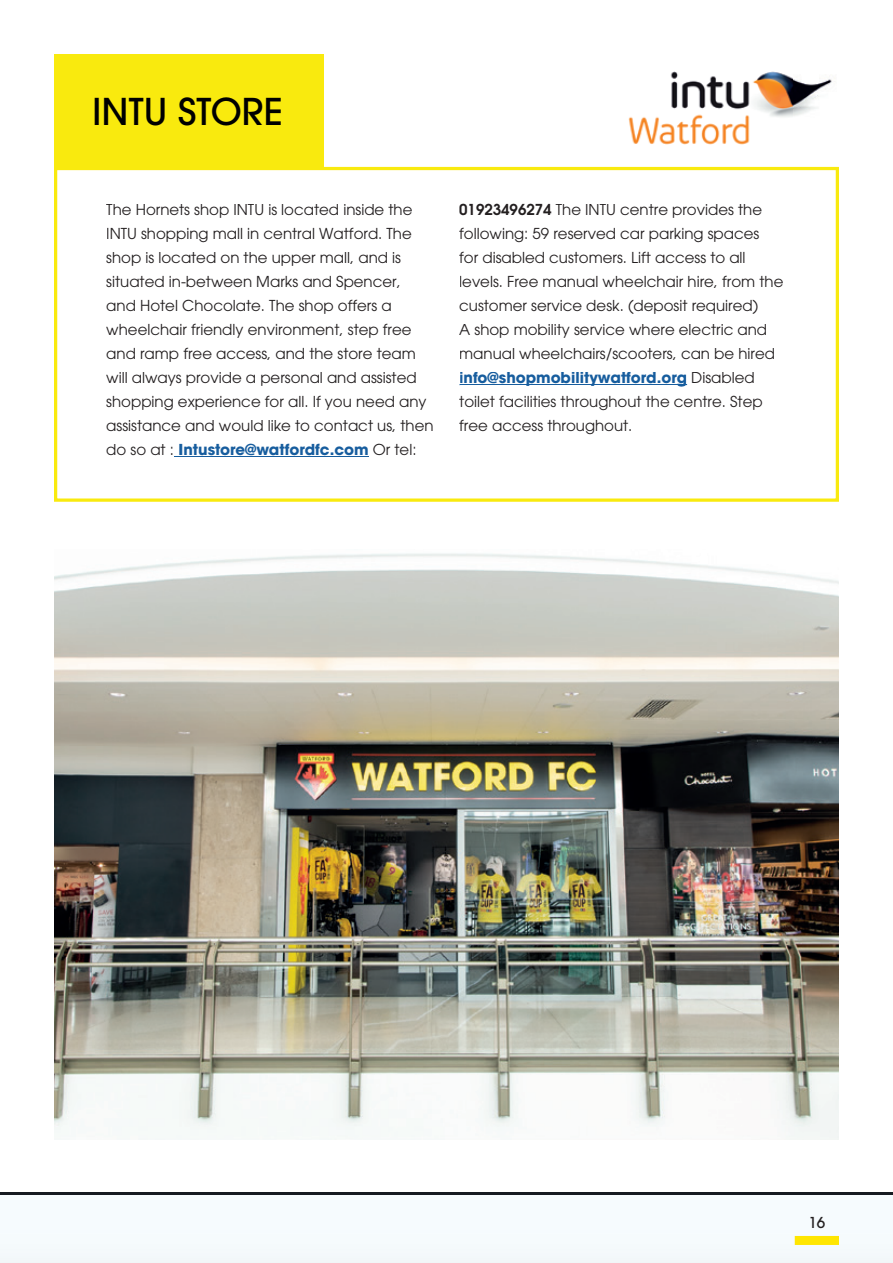
<style>
.page{position:relative;width:893px;height:1263px;background:#fff}
.page>*{position:absolute;margin:0;border:0;box-sizing:border-box;transform-origin:0 0}
.t1{font:500 36.75px "ITC Avant Garde Pro";color:#000}
.t2{font:15px/24px "ITC Avant Garde Pro";color:#231f20}
.t3{font:500 15px "ITC Avant Garde Pro";color:#231f20}
.s1{font-weight:700;color:#175d9e}
.s2{font-weight:600}
</style>
<div class="page">
<img style="left:612px;top:71px;width:227px;height:96px">
<div style="left:54px;top:167px;width:785px;height:335px;border:3px solid #f9ea0e"></div>
<hr style="left:174px;top:456px;width:195px;height:1px;background:#175d9e">
<hr style="left:460px;top:384px;width:226px;height:1px;background:#175d9e">
<div style="left:54px;top:54px;width:269px;height:115px;background:#f9ea0e"></div>
<img style="left:54px;top:553px;width:785px;height:587px">
<hr style="left:0;top:1192px;width:893px;height:3px;background:#161b21">
<div style="left:0;top:1196px;width:893px;height:67px;background:#f6fbfe"></div>
<div style="left:795px;top:1236px;width:44px;height:9px;background:#ffe601"></div>
<h1 class="t1" style="left:92px;top:88px;width:192px">INTU STORE</h1>
<p class="t2" style="left:106px;top:198px;width:329px">The Hornets shop INTU is located inside the INTU shopping mall in central Watford. The shop is located on the upper mall, and is situated in-between Marks and Spencer, and Hotel Chocolate. The shop offers a wheelchair friendly environment, step free and ramp free access, and the store team will always provide a personal and assisted shopping experience for all. If you need any assistance and would like to contact us, then do so at : <span class="s1">Intustore@watfordfc.com</span> Or tel:</p>
<p class="t2" style="left:459px;top:198px;width:326px"><span class="s2">01923496274</span> The INTU centre provides the following: 59 reserved car parking spaces<br>for disabled customers. Lift access to all levels. Free manual wheelchair hire, from the customer service desk. (deposit required)<br>A shop mobility service where electric and manual wheelchairs/scooters, can be hired <span class="s1">info@shopmobilitywatford.org</span> Disabled toilet facilities throughout the centre. Step free access throughout.</p>
<p class="t3" style="left:808px;top:1213px;width:18px">16</p>
</div>
